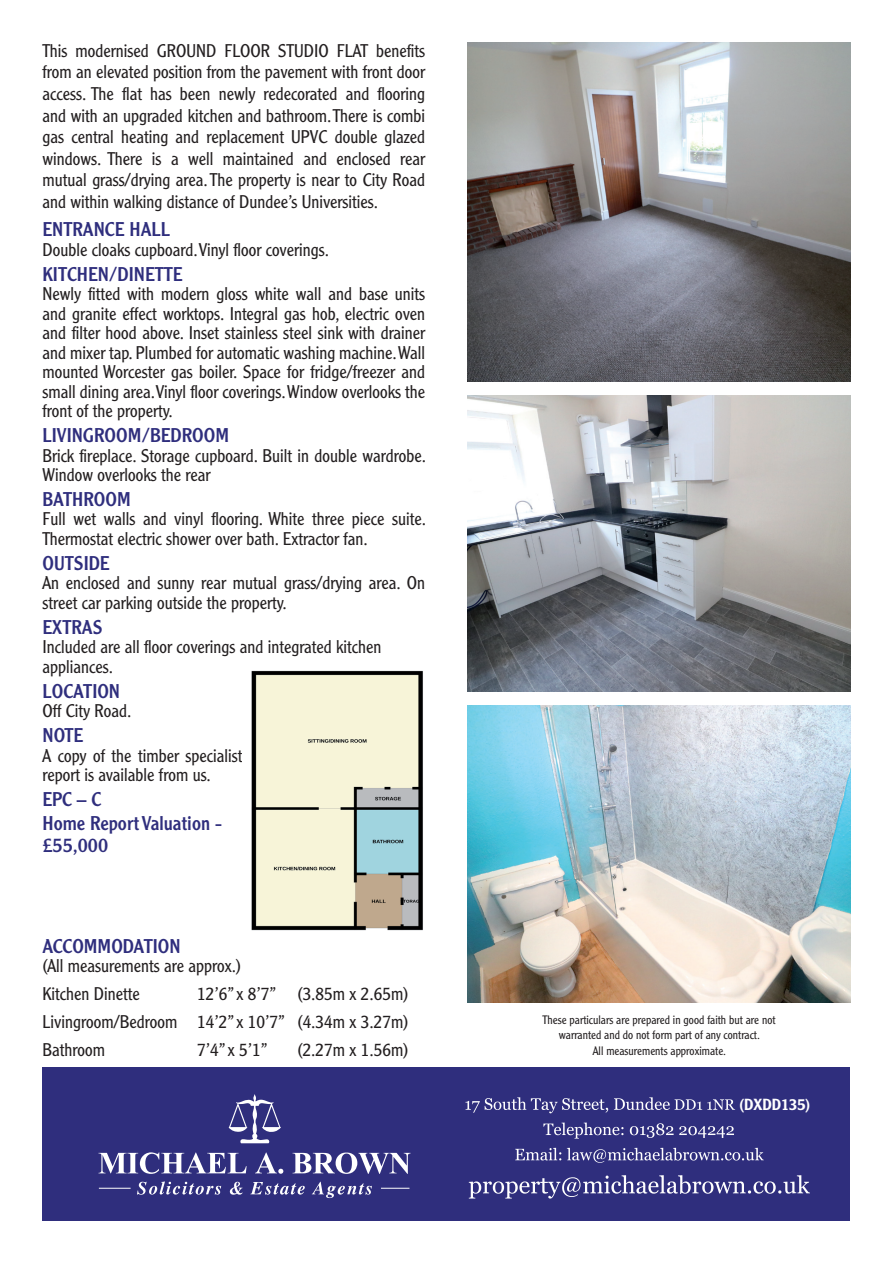
<style>
.page{position:relative;width:893px;height:1263px;background:#fff}
.page>*{position:absolute;margin:0;border:0;box-sizing:border-box;transform-origin:0 0}
.t1{font:19.5px/23.9px "Clearface Gothic LH";color:#2f2e7d}
.t2{font:300 18px/19.5px "Clearface Gothic LH";color:#231f20}
.t3{font:500 15.75px "Clearface Gothic LH";color:#fff}
.t4{font:300 12px/15.6px "Clearface Gothic LH";color:#231f20;text-align:center}
</style>
<div class="page">
<div style="left:43px;top:1067px;width:807px;height:153px;background:#2f2e7d"></div>
<svg style="left:465px;top:1097px;width:143px;height:16px"></svg>
<svg style="left:614px;top:1097px;width:121px;height:13px"></svg>
<svg style="left:543px;top:1122px;width:80px;height:16px"></svg>
<svg style="left:630px;top:1123px;width:104px;height:15px"></svg>
<svg style="left:515px;top:1148px;width:46px;height:12px"></svg>
<svg style="left:567px;top:1148px;width:197px;height:15px"></svg>
<svg style="left:469px;top:1175px;width:341px;height:23px"></svg>
<svg style="left:98px;top:1152px;width:149px;height:22px"></svg>
<svg style="left:255px;top:1152px;width:28px;height:22px"></svg>
<svg style="left:293px;top:1152px;width:117px;height:22px"></svg>
<svg style="left:137px;top:1181px;width:84px;height:14px"></svg>
<svg style="left:230px;top:1182px;width:13px;height:13px"></svg>
<svg style="left:250px;top:1182px;width:55px;height:12px"></svg>
<svg style="left:312px;top:1182px;width:60px;height:16px"></svg>
<hr style="left:99px;top:1188px;width:32px;height:1px;background:#fff">
<svg style="left:381px;top:1188px;width:28px;height:1px"></svg>
<svg style="left:229px;top:1094px;width:52px;height:49px"></svg>
<img style="left:468px;top:395px;width:382px;height:297px">
<img style="left:468px;top:706px;width:382px;height:296px">
<img style="left:468px;top:43px;width:382px;height:338px">
<img style="left:251px;top:670px;width:172px;height:261px">
<p class="t2" style="left:43px;top:40px;width:384px;line-height:21.6px;text-align:justify">This modernised GROUND FLOOR STUDIO FLAT benefits from an elevated position from the pavement with front door access. The flat has been newly redecorated and flooring and with an upgraded kitchen and bathroom. There is combi gas central heating and replacement UPVC double glazed windows. There is a well maintained and enclosed rear mutual grass/drying area. The property is near to City Road and within walking distance of Dundee’s Universities.</p>
<p class="t1" style="left:43px;top:217px;width:129px">ENTRANCE HALL</p>
<p class="t2" style="left:43px;top:240px;width:288px">Double cloaks cupboard. Vinyl floor coverings.</p>
<p class="t1" style="left:43px;top:261px;width:142px">KITCHEN/DINETTE</p>
<p class="t2" style="left:43px;top:284px;width:384px;text-align:justify">Newly fitted with modern gloss white wall and base units and granite effect worktops. Integral gas hob, electric oven and filter hood above. Inset stainless steel sink with drainer and mixer tap. Plumbed for automatic washing machine. Wall mounted Worcester gas boiler. Space for fridge/freezer and small dining area. Vinyl floor coverings. Window overlooks the front of the property.</p>
<p class="t1" style="left:43px;top:423px;width:188px">LIVINGROOM/BEDROOM</p>
<p class="t2" style="left:43px;top:445px;width:385px">Brick fireplace. Storage cupboard. Built in double wardrobe.<br>Window overlooks the rear</p>
<p class="t1" style="left:43px;top:487px;width:90px">BATHROOM</p>
<p class="t2" style="left:43px;top:509px;width:385px">Full wet walls and vinyl flooring. White three piece suite.<br>Thermostat electric shower over bath. Extractor fan.</p>
<p class="t1" style="left:43px;top:551px;width:69px">OUTSIDE</p>
<p class="t2" style="left:43px;top:573px;width:384px">An enclosed and sunny rear mutual grass/drying area. On street car parking outside the property.</p>
<p class="t1" style="left:43px;top:615px;width:61px">EXTRAS</p>
<p class="t2" style="left:43px;top:637px;width:340px">Included are all floor coverings and integrated kitchen appliances.</p>
<p class="t1" style="left:43px;top:679px;width:79px">LOCATION</p>
<p class="t2" style="left:43px;top:701px;width:91px">Off City Road.</p>
<p class="t1" style="left:43px;top:723px;width:42px">NOTE</p>
<p class="t2" style="left:43px;top:746px;width:202px">A copy of the timber specialist report is available from us.</p>
<p class="t1" style="left:43px;top:787px;width:181px">EPC – C<br>Home Report Valuation -</p>
<p class="t1" style="left:43px;top:833px;width:67px">£55,000</p>
<p class="t1" style="left:43px;top:933px;width:140px">ACCOMMODATION</p>
<p class="t2" style="left:43px;top:952px;width:200px;line-height:28px">(All measurements are approx.)<br>Kitchen Dinette</p>
<p class="t2" style="left:43px;top:980px;width:368px;line-height:28px;text-align:justify;text-indent:154px">12’6” x 8’7” (3.85m x 2.65m)<br>Livingroom/Bedroom 14’2” x 10’7” (4.34m x 3.27m)<br>Bathroom</p>
<p class="t2" style="left:197px;top:1040px;width:72px">7’4” x 5’1”</p>
<p class="t2" style="left:298px;top:1040px;width:112px">(2.27m x 1.56m)</p>
<p class="t4" style="left:543px;top:1012px;width:234px">These particulars are prepared in good faith but are not warranted and do not form part of any contract.<br>All measurements approximate.</p>
<p class="t3" style="left:739px;top:1095px;width:73px">(DXDD135)</p>
</div>
